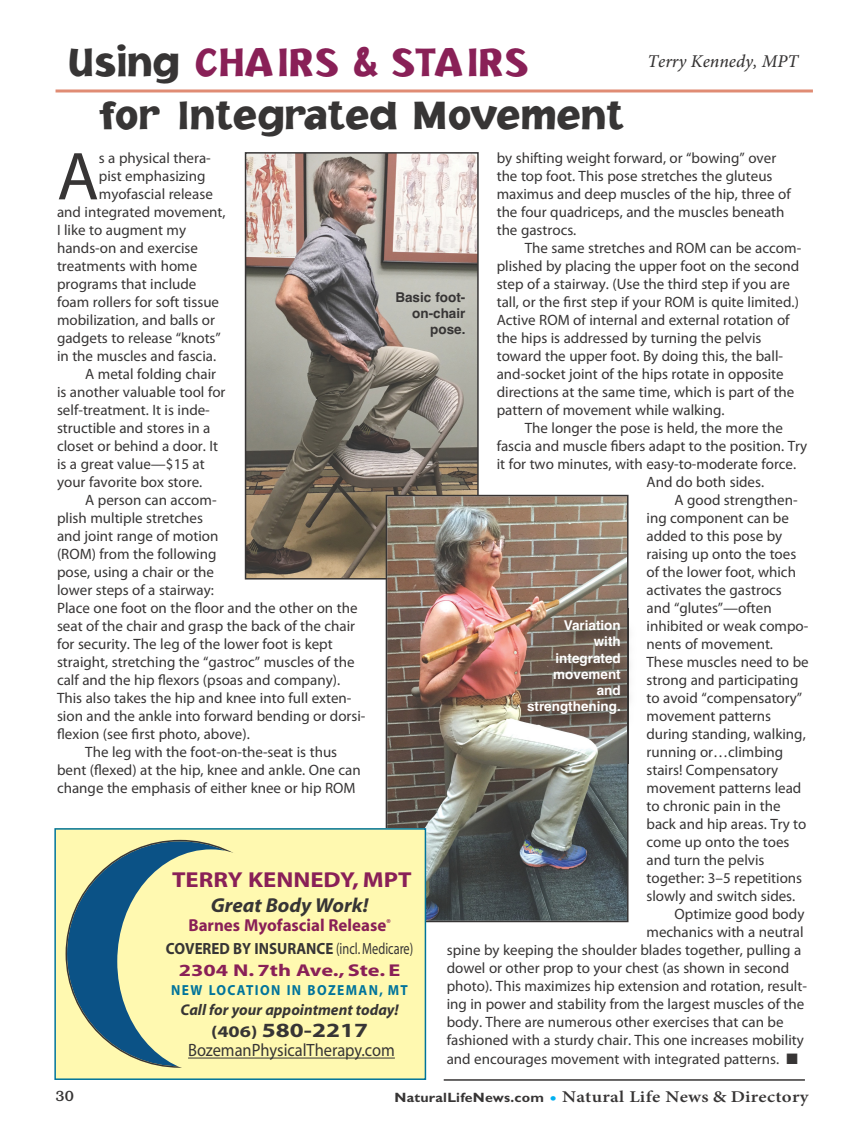
<style>
.page{position:relative;width:864px;height:1134px;background:#fff}
.page>*{position:absolute;margin:0;border:0;box-sizing:border-box;transform-origin:0 0}
.t1{font:68.4px "Myriad Pro";color:#373535}
.t2{font:900 41.55px "Jacoby ICG";letter-spacing:.015em;color:#373535;scale:1.05 1}
.t3{font:900 41.55px "Jacoby ICG";letter-spacing:.015em;color:#892057;scale:1.05 1}
.t4{font:700 21.75px "Myriad";color:#892057;scale:1.14 1}
.t5{font:italic 700 20.25px "Myriad";color:#373535}
.t6{font:700 20.25px "Myriad";color:#373535;scale:1.25 1}
.t7{font:italic 500 18px "Minion Pro";color:#373535}
.t8{font:17.85px "Myriad";color:#373535;scale:.92 1}
.t9{font:700 17.4px "Myriad";color:#892057}
.t10{font:700 17.1px "Myriad";color:#892057;scale:1.3 1}
.t11{font:600 16.5px "Minion Pro";letter-spacing:.015em;color:#373535;scale:1.15 1}
.t12{font:700 16.2px "Myriad";color:#373535;scale:.92 1}
.t13{font:italic 700 15.6px "Myriad";color:#373535}
.t14{font:15px/18px "Myriad Pro";color:#373535}
.t15{font:500 15px "Bookman";color:#373535}
.t16{font:700 14.55px "Myriad";letter-spacing:.105em;color:#00749b;scale:.92 1}
.t17{font:700 13.5px/16.2px "Helvetica";color:#fff;text-align:right}
.t18{font:700 13.5px/16.2px "Helvetica";color:#373535;text-align:right}
.s1{color:#373535}
.s2{font-weight:400}
.s3{font-size:16.2px}
.s4{font-family:"Gill Sans";font-weight:700;font-size:13.5px}
.s5{color:#00b0f0}
</style>
<div class="page">
<img style="left:248px;top:155px;width:228px;height:422px">
<div style="left:245px;top:152px;width:234px;height:428px;border:2px solid #373535"></div>
<img style="left:386px;top:495px;width:243px;height:427px">
<img style="left:484px;top:609px;width:147px;height:154px">
<div style="left:56px;top:830px;width:369px;height:248px;background:#fff9b0"></div>
<div style="left:54px;top:828px;width:372px;height:252px;border:2px solid #00749b"></div>
<svg style="left:66px;top:840px;width:229px;height:228px"></svg>
<div style="left:117px;top:849px;width:188px;height:225px;background:#fff9b0;border-radius:50%"></div>
<hr style="left:188px;top:1058px;width:207px;height:1px;background:#373535">
<hr style="left:56px;top:89px;width:757px;height:3px;background:#e08c74">
<hr style="left:444px;top:1079px;width:361px;height:2px;background:#373535">
<h2 class="t3" style="left:69px;top:47px;width:440px"><span class="s1">Using</span> CHAIRS &amp; STAIRS</h2>
<p class="t7" style="left:647px;top:51px;width:153px">Terry Kennedy, MPT</p>
<h2 class="t2" style="left:99px;top:100px;width:502px">for Integrated Movement</h2>
<p class="t14" style="left:497px;top:151px;width:296px">by shifting weight forward, or “bowing” over the top foot. This pose stretches the gluteus maximus and deep muscles of the hip, three of the four quadriceps, and the muscles beneath the gastrocs.</p>
<p class="t14" style="left:497px;top:241px;width:306px;text-indent:28px">The same stretches and ROM can be accom&shy;plished by placing the upper foot on the second step of a stairway. (Use the third step if you are tall, or the first step if your ROM is quite limited.)<br>Active ROM of internal and external rotation of the hips is addressed by turning the pelvis toward the upper foot. By doing this, the ball&shy;and-socket joint of the hips rotate in opposite directions at the same time, which is part of the pattern of movement while walking.</p>
<p class="t14" style="left:525px;top:421px;width:260px">The longer the pose is held, the more the</p>
<p class="t14" style="left:497px;top:439px;width:312px">fascia and muscle fibers adapt to the position. Try</p>
<p class="t14" style="left:497px;top:457px;width:301px">it for two minutes, with easy-to-moderate force.</p>
<p class="t14" style="left:647px;top:475px;width:119px">And do both sides.</p>
<p class="t14" style="left:674px;top:493px;width:125px">A good strengthen-</p>
<p class="t14" style="left:647px;top:511px;width:144px">ing component can be</p>
<p class="t14" style="left:647px;top:529px;width:137px">added to this pose by</p>
<p class="t14" style="left:647px;top:547px;width:151px">raising up onto the toes</p>
<p class="t14" style="left:647px;top:565px;width:151px">of the lower foot, which</p>
<p class="t14" style="left:647px;top:583px;width:137px">activates the gastrocs</p>
<p class="t14" style="left:647px;top:601px;width:127px">and “glutes”—often</p>
<p class="t14" style="left:647px;top:619px;width:163px">inhibited or weak compo-</p>
<p class="t14" style="left:647px;top:637px;width:128px">nents of movement.</p>
<p class="t14" style="left:647px;top:655px;width:164px">These muscles need to be</p>
<p class="t14" style="left:647px;top:673px;width:154px">strong and participating</p>
<p class="t14" style="left:647px;top:691px;width:157px">to avoid “compensatory”</p>
<p class="t14" style="left:647px;top:709px;width:126px">movement patterns</p>
<p class="t14" style="left:647px;top:727px;width:161px">during standing, walking,</p>
<p class="t14" style="left:647px;top:745px;width:138px">running or…climbing</p>
<p class="t14" style="left:647px;top:763px;width:133px">stairs! Compensatory</p>
<p class="t14" style="left:647px;top:781px;width:156px">movement patterns lead</p>
<p class="t14" style="left:647px;top:799px;width:136px">to chronic pain in the</p>
<p class="t14" style="left:647px;top:817px;width:161px">back and hip areas. Try to</p>
<p class="t14" style="left:647px;top:835px;width:144px">come up onto the toes</p>
<p class="t14" style="left:647px;top:853px;width:120px">and turn the pelvis</p>
<p class="t14" style="left:647px;top:871px;width:157px">together: 3–5 repetitions</p>
<p class="t14" style="left:647px;top:889px;width:150px">slowly and switch sides.</p>
<p class="t14" style="left:674px;top:907px;width:131px">Optimize good body</p>
<p class="t14" style="left:647px;top:925px;width:159px">mechanics with a neutral</p>
<p class="t14" style="left:447px;top:943px;width:356px">spine by keeping the shoulder blades together, pulling a</p>
<p class="t14" style="left:447px;top:961px;width:344px">dowel or other prop to your chest (as shown in second</p>
<p class="t14" style="left:447px;top:979px;width:362px">photo). This maximizes hip extension and rotation, result-</p>
<p class="t14" style="left:447px;top:997px;width:359px">ing in power and stability from the largest muscles of the</p>
<p class="t14" style="left:447px;top:1015px;width:338px">body. There are numerous other exercises that can be</p>
<p class="t14" style="left:447px;top:1033px;width:359px">fashioned with a sturdy chair. This one increases mobility</p>
<p class="t14" style="left:447px;top:1051px;width:353px">and encourages movement with integrated patterns. ■</p>
<h1 class="t1" style="left:57px;top:150px;width:43px">A</h1>
<p class="t14" style="left:99px;top:151px;width:114px">s a physical thera-</p>
<p class="t14" style="left:99px;top:169px;width:108px">pist emphasizing</p>
<p class="t14" style="left:99px;top:187px;width:116px">myofascial release</p>
<p class="t14" style="left:57px;top:205px;width:170px">and integrated movement,</p>
<p class="t14" style="left:57px;top:223px;width:131px">I like to augment my</p>
<p class="t14" style="left:57px;top:241px;width:143px">hands-on and exercise</p>
<p class="t14" style="left:57px;top:259px;width:142px">treatments with home</p>
<p class="t14" style="left:57px;top:277px;width:141px">programs that include</p>
<p class="t14" style="left:57px;top:295px;width:164px">foam rollers for soft tissue</p>
<p class="t14" style="left:57px;top:313px;width:160px">mobilization, and balls or</p>
<p class="t14" style="left:57px;top:331px;width:165px">gadgets to release “knots”</p>
<p class="t14" style="left:57px;top:349px;width:161px">in the muscles and fascia.</p>
<p class="t14" style="left:85px;top:367px;width:132px">A metal folding chair</p>
<p class="t14" style="left:57px;top:385px;width:170px">is another valuable tool for</p>
<p class="t14" style="left:57px;top:403px;width:154px">self-treatment. It is inde-</p>
<p class="t14" style="left:57px;top:421px;width:155px">structible and stores in a</p>
<p class="t14" style="left:57px;top:439px;width:162px">closet or behind a door. It</p>
<p class="t14" style="left:57px;top:457px;width:149px">is a great value—$15 at</p>
<p class="t14" style="left:57px;top:475px;width:147px">your favorite box store.</p>
<p class="t14" style="left:85px;top:493px;width:133px">A person can accom-</p>
<p class="t14" style="left:57px;top:511px;width:148px">plish multiple stretches</p>
<p class="t14" style="left:57px;top:529px;width:163px">and joint range of motion</p>
<p class="t14" style="left:57px;top:547px;width:161px">(ROM) from the following</p>
<p class="t14" style="left:57px;top:565px;width:159px">pose, using a chair or the</p>
<p class="t14" style="left:57px;top:583px;width:158px">lower steps of a stairway:</p>
<p class="t14" style="left:57px;top:601px;width:302px">Place one foot on the floor and the other on the</p>
<p class="t14" style="left:57px;top:619px;width:300px">seat of the chair and grasp the back of the chair</p>
<p class="t14" style="left:57px;top:637px;width:277px">for security. The leg of the lower foot is kept</p>
<p class="t14" style="left:57px;top:655px;width:299px">straight, stretching the “gastroc” muscles of the</p>
<p class="t14" style="left:57px;top:673px;width:285px">calf and the hip flexors (psoas and company).</p>
<p class="t14" style="left:57px;top:691px;width:296px">This also takes the hip and knee into full exten-</p>
<p class="t14" style="left:57px;top:709px;width:310px">sion and the ankle into forward bending or dorsi-</p>
<p class="t14" style="left:57px;top:727px;width:194px">flexion (see first photo, above).</p>
<p class="t14" style="left:85px;top:745px;width:253px">The leg with the foot-on-the-seat is thus</p>
<p class="t14" style="left:57px;top:763px;width:305px">bent (flexed) at the hip, knee and ankle. One can</p>
<p class="t14" style="left:57px;top:781px;width:300px">change the emphasis of either knee or hip ROM</p>
<p class="t18" style="left:395px;top:290px;width:72px">Basic foot&shy;on-chair pose.</p>
<p class="t17" style="left:527px;top:619px;width:95px">Variation<br>with integrated movement and strengthening.</p>
<h3 class="t4" style="left:172px;top:873px;width:212px">TERRY KENNEDY, MPT</h3>
<h3 class="t5" style="left:211px;top:893px;width:159px">Great Body Work!</h3>
<p class="t9" style="left:188px;top:920px;width:204px">Barnes Myofascial Release<sup>®</sup></p>
<p class="t12" style="left:166px;top:944px;width:270px">COVERED BY INSURANCE <span class="s2">(incl. Medicare)</span></p>
<p class="t10" style="left:179px;top:965px;width:172px">2304 N. 7th Ave., Ste. E</p>
<p class="t16" style="left:171px;top:985px;width:259px">NEW LOCATION IN BOZEMAN, MT</p>
<p class="t13" style="left:181px;top:1000px;width:220px">Call for your appointment today!</p>
<h3 class="t6" style="left:211px;top:1023px;width:127px"><span class="s3">(406)</span> 580-2217</h3>
<p class="t8" style="left:188px;top:1040px;width:226px">BozemanPhysicalTherapy.com</p>
<p class="t15" style="left:56px;top:1087px;width:20px">30</p>
<p class="t11" style="left:395px;top:1087px;width:361px"><span class="s4">NaturalLifeNews.com</span> <span class="s5">•</span> Natural Life News &amp; Directory</p>
</div>
